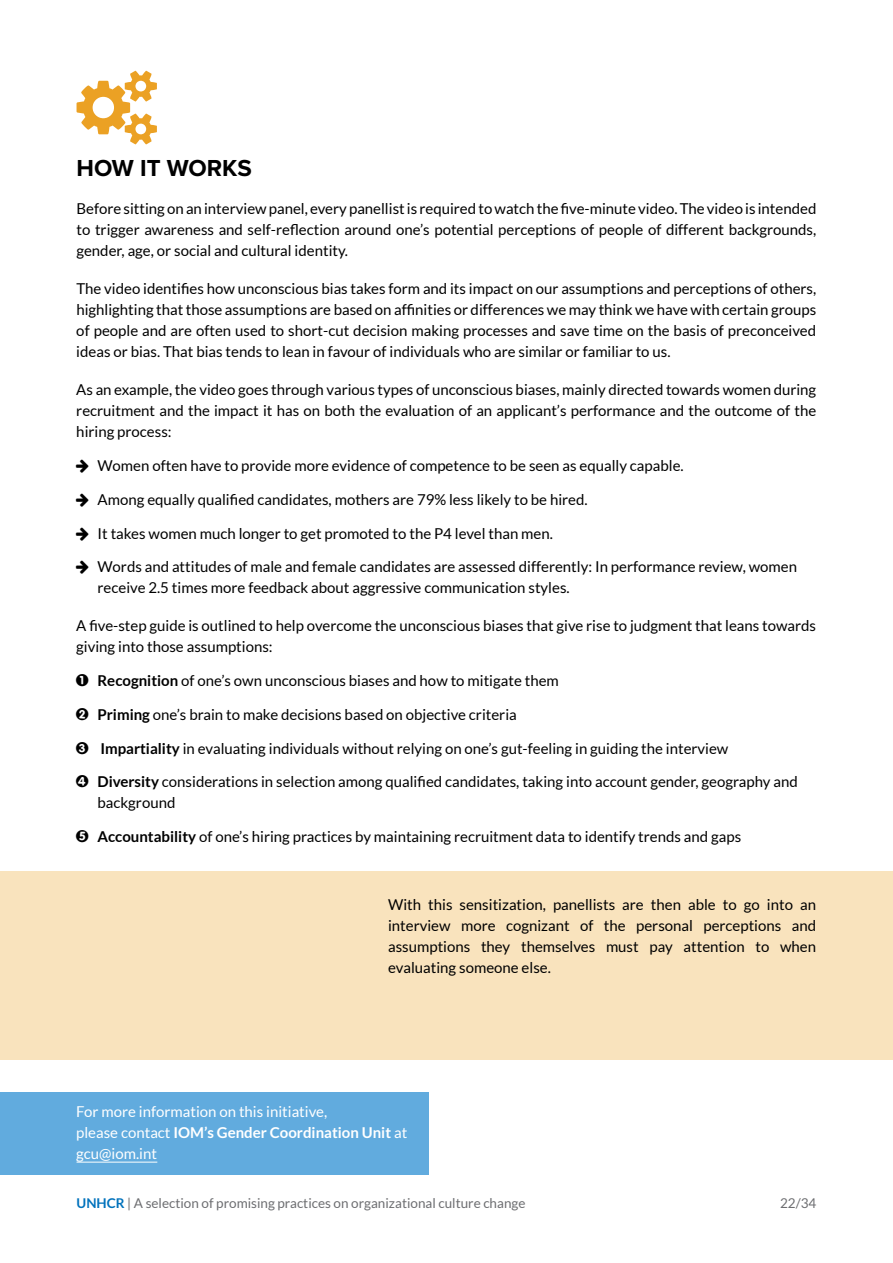
<style>
.page{position:relative;width:893px;height:1263px;background:#fff}
.page>*{position:absolute;margin:0;border:0;box-sizing:border-box;transform-origin:0 0}
.t1{font:700 24px "Proxima Nova";color:#000}
.t2{font:15px/21px "Lato";color:#000;text-align:justify}
.t3{font:15px/21px "Lato";color:#fff}
.t4{font:13.5px "Lato";color:#6d6e71}
.s1{font-family:"Circled"}
.s2{font-weight:700}
.s3{font-weight:700;color:#0072bc}
</style>
<div class="page">
<div style="left:0;top:872px;width:893px;height:188px;background:#f9e3bd"></div>
<div style="left:0;top:1092px;width:429px;height:83px;background:#61abde"></div>
<hr style="left:77px;top:1162px;width:80px;height:1px;background:#fff">
<h1 class="t1" style="left:77px;top:150px;width:177px">HOW IT WORKS</h1>
<p class="t2" style="left:76px;top:198px;width:741px">Before sitting on an interviewpanel, every panellistis required towatch the five-minute video.The video is intended to trigger awareness and self-reflection around one’s potential perceptions of people of different backgrounds, gender, age, or social and cultural identity.</p>
<p class="t2" style="left:76px;top:278px;width:741px">The video identifies how unconscious bias takes form and its impact on our assumptions and perceptions of others, highlighting that those assumptions are based on affinities or differences we may think we have with certain groups of people and are often used to short-cut decision making processes and save time on the basis of preconceived ideas or bias. That bias tends to lean in favour of individuals who are similar or familiar to us.</p>
<p class="t2" style="left:76px;top:379px;width:741px">As an example, the video goes through various types of unconscious biases, mainly directed towards women during recruitment and the impact it has on both the evaluation of an applicant’s performance and the outcome of the hiring process:</p>
<p class="t2" style="left:98px;top:455px;width:588px">Women often have to provide more evidence of competence to be seen as equally capable.</p>
<p class="t2" style="left:98px;top:489px;width:492px">Among equally qualified candidates, mothers are 79% less likely to be hired.</p>
<p class="t2" style="left:98px;top:523px;width:457px">It takes women much longer to get promoted to the P4 level than men.</p>
<p class="t2" style="left:98px;top:556px;width:701px">Words and attitudes of male and female candidates are assessed differently: In performance review, women receive 2.5 times more feedback about aggressive communication styles.</p>
<p class="t2" style="left:76px;top:615px;width:741px">A five-step guide is outlined to help overcome the unconscious biases that give rise to judgment that leans towards giving into those assumptions:</p>
<p class="t2" style="left:76px;top:670px;width:484px"><span class="s1">1</span> <span class="s2">Recognition</span> of one’s own unconscious biases and how to mitigate them</p>
<p class="t2" style="left:76px;top:704px;width:442px"><span class="s1">2</span> <span class="s2">Priming</span> one’s brain to make decisions based on objective criteria</p>
<p class="t2" style="left:76px;top:738px;width:654px"><span class="s1">3</span> <span class="s2">Impartiality</span> in evaluating individuals without relying on one’s gut-feeling in guiding the interview</p>
<p class="t2" style="left:97px;top:771px;width:702px;text-indent:-21px"><span class="s1">4</span> <span class="s2">Diversity</span> considerations in selection among qualified candidates, taking into account gender, geography and background</p>
<p class="t2" style="left:76px;top:826px;width:666px"><span class="s1">5</span> <span class="s2">Accountability</span> of one’s hiring practices by maintaining recruitment data to identify trends and gaps</p>
<p class="t2" style="left:388px;top:894px;width:429px">With this sensitization, panellists are then able to go into an interview more cognizant of the personal perceptions and assumptions they themselves must pay attention to when evaluating someone else.</p>
<p class="t3" style="left:76px;top:1101px;width:333px">For more information on this initiative,<br>please contact <span class="s2">IOM’s Gender Coordination Unit</span> at gcu@iom.int</p>
<p class="t4" style="left:77px;top:1195px;width:450px"><span class="s3">UNHCR</span> | A selection of promising practices on organizational culture change</p>
<p class="t4" style="left:780px;top:1195px;width:38px">22/34</p>
</div>
